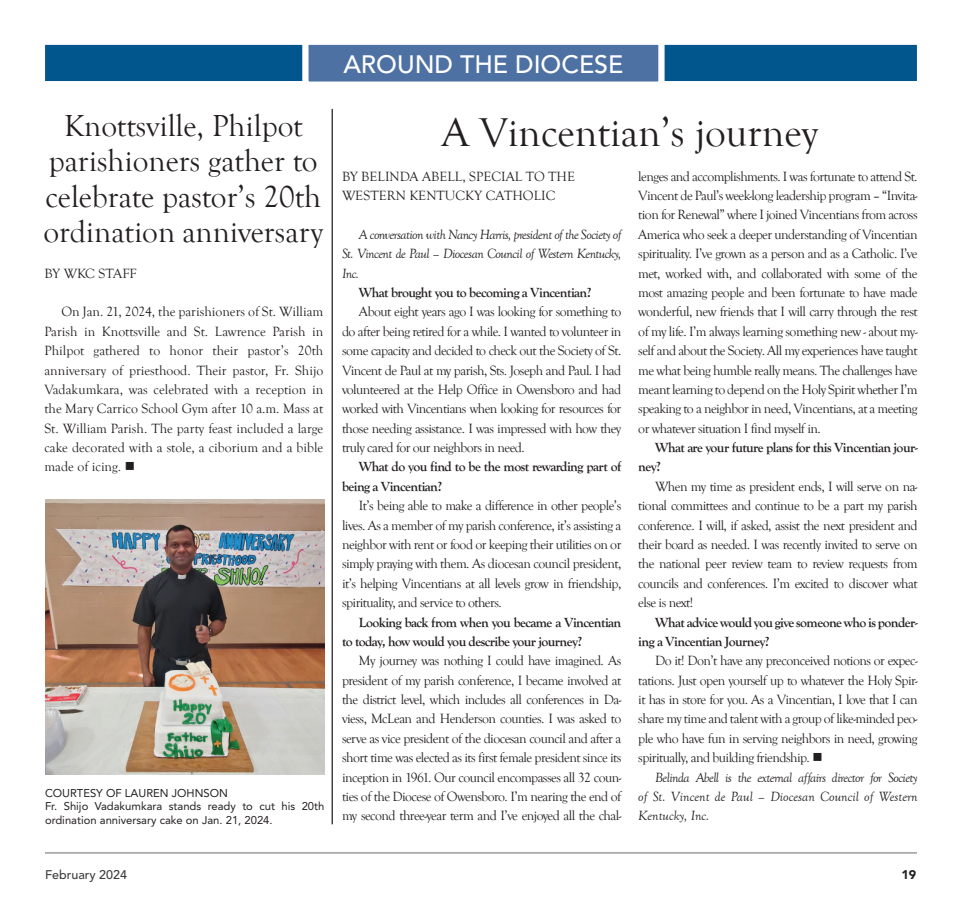
<style>
.page{position:relative;width:962px;height:923px;background:#fff}
.page>*{position:absolute;margin:0;border:0;box-sizing:border-box;transform-origin:0 0}
.t1{font:41.25px "Goudy Old Style T";color:#231f20}
.t2{font:31.25px/35px "Goudy Old Style T";color:#231f20}
.t3{font:500 25px "Avenir LT Std";color:#fff}
.t4{font:13.75px/19.4px "Goudy Old Style T";letter-spacing:-.04em;color:#231f20;text-align:justify}
.t5{font:700 13.75px/19.4px "Goudy Old Style T";letter-spacing:-.04em;color:#231f20}
.t6{font:italic 13.75px/19.4px "Goudy Old Style T";letter-spacing:-.04em;color:#231f20;text-align:justify}
.t7{font:13.75px/19.4px "Goudy Old Style T";color:#231f20}
.t8{font:500 12.5px "Avenir LT Std";color:#3e3e3f}
.t9{font:900 12.5px "Avenir LT Std";color:#231f20}
.t10{font:11.25px/13.5px "Avenir LT Std";color:#231f20}
</style>
<div class="page">
<hr style="left:45px;top:852px;width:872px;height:1px;background:#939598">
<div style="left:45px;top:44px;width:872px;height:37px;background:#01568e"></div>
<svg style="left:299px;top:44px;width:369px;height:38px;background:#577aa8"></svg>
<hr style="left:332px;top:109px;width:1px;height:715px;background:#231f20">
<img style="left:45px;top:499px;width:279px;height:275px">
<h3 class="t3" style="left:343px;top:53px;width:282px">AROUND THE DIOCESE</h3>
<h2 class="t2" style="left:64px;top:109px;width:240px">Knottsville, Philpot</h2>
<h1 class="t1" style="left:442px;top:110px;width:378px">A Vincentian’s journey</h1>
<h2 class="t2" style="left:44px;top:144px;width:281px">parishioners gather to celebrate pastor’s 20th ordination anniversary</h2>
<p class="t4" style="left:638px;top:166px;width:281px">lenges and accomplishments. I was fortunate to attend St.<br>Vincent de Paul’s week-long leadership program – “Invita&shy;tion for Renewal” where I joined Vincentians from across America who seek a deeper understanding of Vincentian spirituality. I’ve grown as a person and as a Catholic. I’ve met, worked with, and collaborated with some of the most amazing people and been fortunate to have made wonderful, new friends that I will carry through the rest of my life. I’m always learning something new - about my&shy;self and about the Society. All my experiences have taught me what being humble really means. The challenges have meant learning to depend on the Holy Spirit whether I’m speaking to a neighbor in need, Vincentians, at a meeting or whatever situation I find myself in.</p>
<p class="t5" style="left:638px;top:437px;width:281px;text-indent:17px">What are your future plans for this Vincentian jour&shy;ney?</p>
<p class="t4" style="left:638px;top:476px;width:281px;text-indent:17px">When my time as president ends, I will serve on na&shy;tional committees and continue to be a part my parish conference. I will, if asked, assist the next president and their board as needed. I was recently invited to serve on the national peer review team to review requests from councils and conferences. I’m excited to discover what else is next!</p>
<p class="t5" style="left:638px;top:612px;width:281px;text-indent:17px">What advice would you give someone who is ponder&shy;ing a Vincentian Journey?</p>
<p class="t4" style="left:638px;top:651px;width:281px;text-indent:17px">Do it! Don’t have any preconceived notions or expec&shy;tations. Just open yourself up to whatever the Holy Spir&shy;it has in store for you. As a Vincentian, I love that I can share my time and talent with a group of like-minded peo&shy;ple who have fun in serving neighbors in need, growing spiritually, and building friendship. ■</p>
<p class="t6" style="left:638px;top:768px;width:281px;text-indent:17px">Belinda Abell is the external affairs director for Society of St. Vincent de Paul – Diocesan Council of Western Kentucky, Inc.</p>
<p class="t7" style="left:342px;top:166px;width:235px">BY BELINDA ABELL, SPECIAL TO THE<br>WESTERN KENTUCKY CATHOLIC</p>
<p class="t6" style="left:342px;top:225px;width:281px;text-indent:17px">A conversation with Nancy Harris, president of the Society of St. Vincent de Paul – Diocesan Council of Western Kentucky, Inc.</p>
<p class="t5" style="left:359px;top:282px;width:234px">What brought you to becoming a Vincentian?</p>
<p class="t4" style="left:342px;top:302px;width:281px;text-indent:17px">About eight years ago I was looking for something to do after being retired for a while. I wanted to volunteer in some capacity and decided to check out the Society of St.<br>Vincent de Paul at my parish, Sts. Joseph and Paul. I had volunteered at the Help Office in Owensboro and had worked with Vincentians when looking for resources for those needing assistance. I was impressed with how they truly cared for our neighbors in need.</p>
<p class="t5" style="left:342px;top:457px;width:281px;text-indent:17px">What do you find to be the most rewarding part of being a Vincentian?</p>
<p class="t4" style="left:342px;top:496px;width:281px;text-indent:17px">It’s being able to make a difference in other people’s lives. As a member of my parish conference, it’s assisting a neighbor with rent or food or keeping their utilities on or simply praying with them. As diocesan council president, it’s helping Vincentians at all levels grow in friendship, spirituality, and service to others.</p>
<p class="t5" style="left:342px;top:612px;width:281px;text-indent:17px">Looking back from when you became a Vincentian to today, how would you describe your journey?</p>
<p class="t4" style="left:342px;top:651px;width:281px;text-indent:17px">My journey was nothing I could have imagined. As president of my parish conference, I became involved at the district level, which includes all conferences in Da&shy;viess, McLean and Henderson counties. I was asked to serve as vice president of the diocesan council and after a short time was elected as its first female president since its inception in 1961. Our council encompasses all 32 coun&shy;ties of the Diocese of Owensboro. I’m nearing the end of my second three-year term and I’ve enjoyed all the chal-</p>
<p class="t7" style="left:44px;top:263px;width:94px">BY WKC STAFF</p>
<p class="t4" style="left:44px;top:302px;width:280px;text-indent:17px">On Jan. 21, 2024, the parishioners of St. William Parish in Knottsville and St. Lawrence Parish in Philpot gathered to honor their pastor’s 20th anniversary of priesthood. Their pastor, Fr. Shijo Vadakumkara, was celebrated with a reception in the Mary Carrico School Gym after 10 a.m. Mass at St. William Parish. The party feast included a large cake decorated with a stole, a ciborium and a bible made of icing. ■</p>
<p class="t10" style="left:45px;top:786px;width:281px">COURTESY OF LAUREN JOHNSON<br>Fr. Shijo Vadakumkara stands ready to cut his 20th ordination anniversary cake on Jan. 21, 2024.</p>
<p class="t8" style="left:45px;top:869px;width:83px">February 2024</p>
<p class="t9" style="left:901px;top:869px;width:16px">19</p>
</div>
